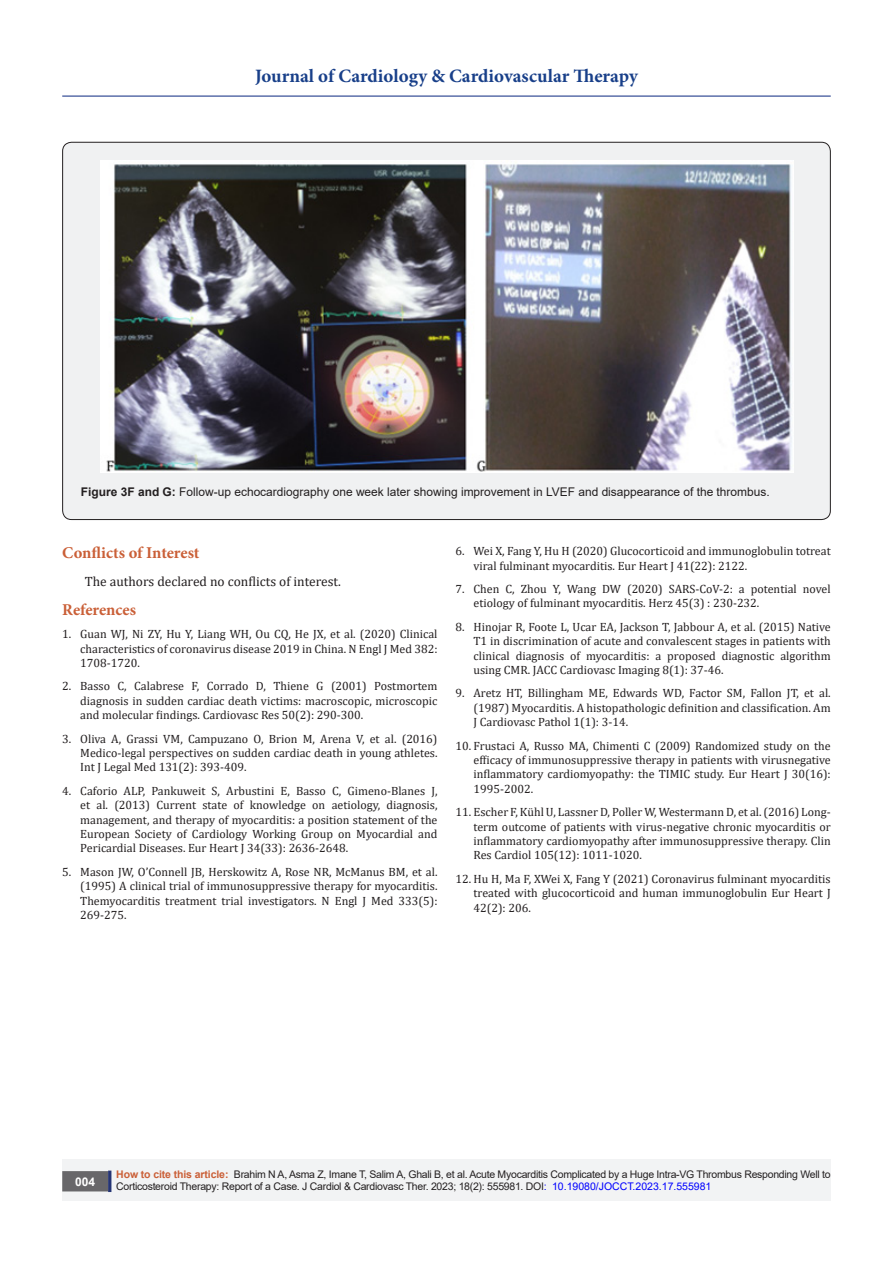
<style>
.page{position:relative;width:893px;height:1263px;background:#fff}
.page>*{position:absolute;margin:0;border:0;box-sizing:border-box;transform-origin:0 0}
.t1{font:700 18.9px "Minion Pro";color:#183f89}
.t2{font:700 16.5px "Minion Pro";letter-spacing:-.005em;color:#ca5f37}
.t3{font:13.5px "Cambria";color:#231f20}
.t4{font:12px/14.4px "Cambria";color:#231f20;text-align:justify}
.t5{font:12px "Arial";color:#231f20}
.t6{font:700 12px "Arial";color:#fff}
.t7{font:10.5px/12.6px "Arial";letter-spacing:-.025em;color:#231f20}
.s1{font-weight:700}
.s2{font-weight:700;color:#ca5f37}
.s3{color:#00f}
</style>
<div class="page">
<hr style="left:62px;top:96px;width:769px;height:1px;background:#253f8e">
<div style="left:62px;top:1160px;width:769px;height:41px;background:#f2f3f4"></div>
<div style="left:63px;top:1172px;width:44px;height:19px;background:#68676a"></div>
<div style="left:62px;top:1171px;width:46px;height:20px;border:2px solid #68676a"></div>
<div style="left:108px;top:1170px;width:3px;height:22px;background:#253474;border:2px solid #253474"></div>
<div style="left:63px;top:142px;width:767px;height:377px;background:#f0f1f2;border-radius:9px"></div>
<img style="left:100px;top:160px;width:694px;height:312px">
<h1 class="t1" style="left:255px;top:63px;width:384px">Journal of Cardiology &amp; Cardiovascular Therapy</h1>
<p class="t5" style="left:81px;top:483px;width:690px"><span class="s1">Figure 3F and G:</span> Follow-up echocardiography one week later showing improvement in LVEF and disappearance of the thrombus.</p>
<p class="t2" style="left:62px;top:541px;width:139px">Conflicts of Interest</p>
<p class="t3" style="left:85px;top:573px;width:258px">The authors declared no conflicts of interest.</p>
<p class="t2" style="left:62px;top:598px;width:75px">References</p>
<p class="t4" style="left:80px;top:627px;width:359px;text-indent:-18px">1. Guan WJ, Ni ZY, Hu Y, Liang WH, Ou CQ, He JX, et al. (2020) Clinical characteristics of coronavirus disease 2019 in China. N Engl J Med 382:<br>1708-1720.</p>
<p class="t4" style="left:80px;top:679px;width:359px;text-indent:-18px">2. Basso C, Calabrese F, Corrado D, Thiene G (2001) Postmortem diagnosis in sudden cardiac death victims: macroscopic, microscopic and molecular findings. Cardiovasc Res 50(2): 290-300.</p>
<p class="t4" style="left:80px;top:731px;width:359px;text-indent:-18px">3. Oliva A, Grassi VM, Campuzano O, Brion M, Arena V, et al. (2016)<br>Medico-legal perspectives on sudden cardiac death in young athletes.<br>Int J Legal Med 131(2): 393-409.</p>
<p class="t4" style="left:80px;top:783px;width:359px;text-indent:-18px">4. Caforio ALP, Pankuweit S, Arbustini E, Basso C, Gimeno-Blanes J, et al. (2013) Current state of knowledge on aetiology, diagnosis, management, and therapy of myocarditis: a position statement of the European Society of Cardiology Working Group on Myocardial and Pericardial Diseases. Eur Heart J 34(33): 2636-2648.</p>
<p class="t4" style="left:80px;top:864px;width:359px;text-indent:-18px">5. Mason JW, O’Connell JB, Herskowitz A, Rose NR, McManus BM, et al. (1995) A clinical trial of immunosuppressive therapy for myocarditis.<br>Themyocarditis treatment trial investigators. N Engl J Med 333(5):<br>269-275.</p>
<p class="t4" style="left:473px;top:544px;width:359px;text-indent:-18px">6. Wei X, Fang Y, Hu H (2020) Glucocorticoid and immunoglobulin totreat viral fulminant myocarditis. Eur Heart J 41(22): 2122.</p>
<p class="t4" style="left:473px;top:582px;width:359px;text-indent:-18px">7. Chen C, Zhou Y, Wang DW (2020) SARS-CoV-2: a potential novel etiology of fulminant myocarditis. Herz 45(3) : 230-232.</p>
<p class="t4" style="left:473px;top:619px;width:359px;text-indent:-18px">8. Hinojar R, Foote L, Ucar EA, Jackson T, Jabbour A, et al. (2015) Native T1 in discrimination of acute and convalescent stages in patients with clinical diagnosis of myocarditis: a proposed diagnostic algorithm using CMR. JACC Cardiovasc Imaging 8(1): 37-46.</p>
<p class="t4" style="left:473px;top:686px;width:359px;text-indent:-18px">9. Aretz HT, Billingham ME, Edwards WD, Factor SM, Fallon JT, et al. (1987) Myocarditis. A histopathologic definition and classification. Am J Cardiovasc Pathol 1(1): 3-14.</p>
<p class="t4" style="left:473px;top:738px;width:359px;text-indent:-18px">10. Frustaci A, Russo MA, Chimenti C (2009) Randomized study on the efficacy of immunosuppressive therapy in patients with virusnegative inflammatory cardiomyopathy: the TIMIC study. Eur Heart J 30(16):<br>1995-2002.</p>
<p class="t4" style="left:473px;top:805px;width:359px;text-indent:-18px">11. Escher F, Kühl U, Lassner D, Poller W, Westermann D, et al. (2016) Long&shy;term outcome of patients with virus-negative chronic myocarditis or inflammatory cardiomyopathy after immunosuppressive therapy. Clin Res Cardiol 105(12): 1011-1020.</p>
<p class="t4" style="left:473px;top:871px;width:359px;text-indent:-18px">12. Hu H, Ma F, XWei X, Fang Y (2021) Coronavirus fulminant myocarditis treated with glucocorticoid and human immunoglobulin Eur Heart J 42(2): 206.</p>
<p class="t6" style="left:75px;top:1173px;width:22px">004</p>
<p class="t7" style="left:116px;top:1168px;width:716px"><span class="s2">How to cite this article:</span> Brahim N A, Asma Z, Imane T, Salim A, Ghali B, et al. Acute Myocarditis Complicated by a Huge Intra-VG Thrombus Responding Well to<br>Corticosteroid Therapy: Report of a Case. J Cardiol &amp; Cardiovasc Ther. 2023; 18(2): 555981. DOI<span class="s3">: 10.19080/JOCCT.2023.17.555981</span></p>
</div>
